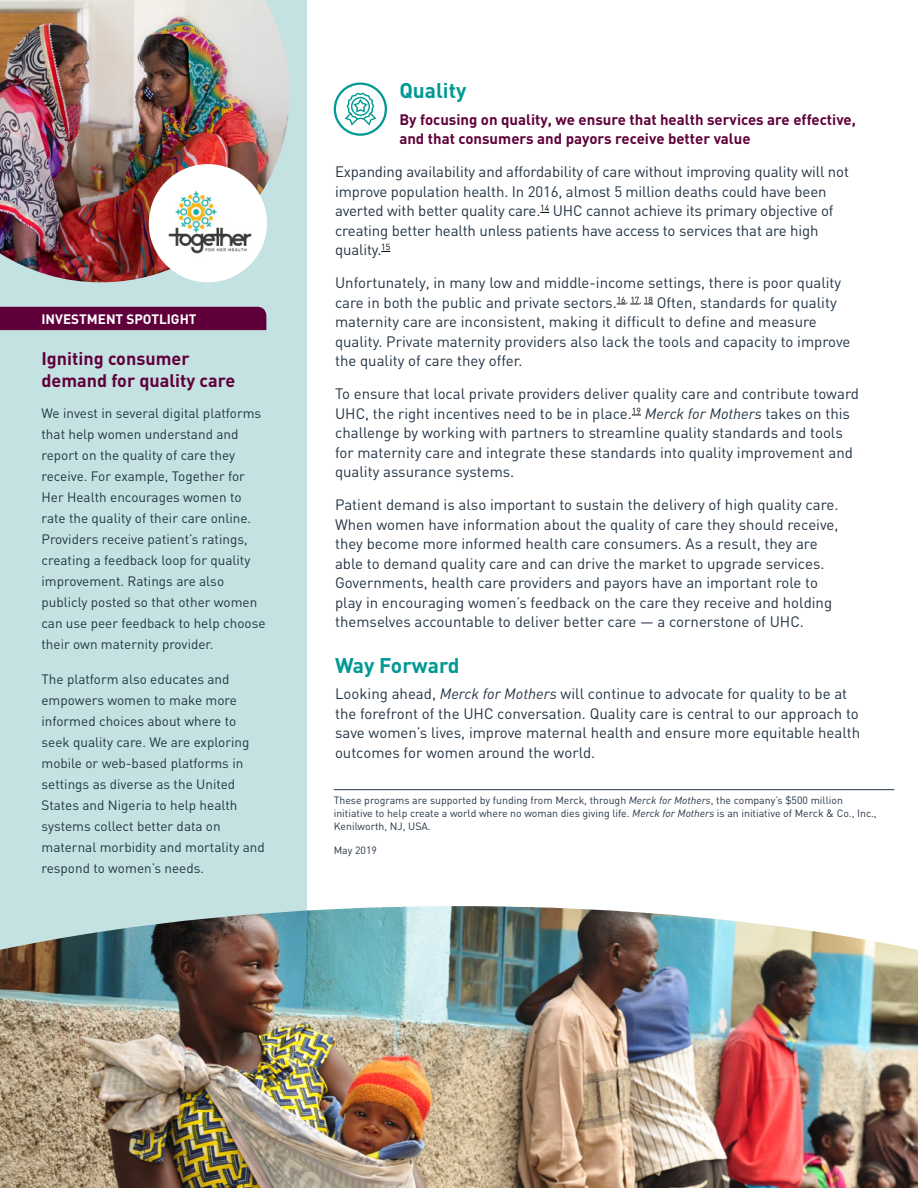
<style>
.page{position:relative;width:918px;height:1188px;background:#fff}
.page>*{position:absolute;margin:0;border:0;box-sizing:border-box;transform-origin:0 0}
.t1{font:700 21px "DIN";color:#009994}
.t2{font:700 18px/22.5px "DIN";color:#60003b}
.t3{font:15px/19.5px "DIN";color:#243444}
.t4{font:700 15px/19.5px "DIN";color:#60003b}
.t5{font:13.5px/21px "DIN";color:#243444}
.t6{font:700 13.5px "DIN";color:#fff}
.t7{font:10.5px/12.6px "DIN";color:#243444}
.s1{font-style:italic}
</style>
<div class="page">
<div style="left:0;top:0;width:306px;height:1188px;background:#c3e2e1"></div>
<svg style="left:617px;top:304px;width:36px;height:1px"></svg>
<div style="left:0;top:307px;width:266px;height:23px;background:#60003b"></div>
<img style="left:0;top:0;width:290px;height:282px">
<div style="left:149px;top:164px;width:118px;height:118px;background:#fff;border-radius:50%"></div>
<img style="left:156px;top:176px;width:108px;height:92px">
<div style="left:334px;top:82px;width:53px;height:54px;border:2px solid #009994;border-radius:50%"></div>
<svg style="left:345px;top:93px;width:31px;height:33px"></svg>
<img style="left:0;top:906px;width:918px;height:282px">
<hr style="left:334px;top:789px;width:560px;height:1px;background:#243444">
<p class="t6" style="left:41px;top:310px;width:157px">INVESTMENT SPOTLIGHT</p>
<p class="t2" style="left:41px;top:346px;width:195px">Igniting consumer demand for quality care</p>
<p class="t5" style="left:41px;top:402px;width:226px">We invest in several digital platforms that help women understand and report on the quality of care they receive. For example, Together for Her Health encourages women to rate the quality of their care online.<br>Providers receive patient’s ratings, creating a feedback loop for quality improvement. Ratings are also publicly posted so that other women can use peer feedback to help choose their own maternity provider.</p>
<p class="t5" style="left:41px;top:668px;width:225px">The platform also educates and empowers women to make more informed choices about where to seek quality care. We are exploring mobile or web-based platforms in settings as diverse as the United<br>States and Nigeria to help health systems collect better data on maternal morbidity and mortality and respond to women’s needs.</p>
<h1 class="t1" style="left:399px;top:77px;width:69px">Quality</h1>
<p class="t4" style="left:399px;top:109px;width:458px">By focusing on quality, we ensure that health services are effective, and that consumers and payors receive better value</p>
<p class="t3" style="left:335px;top:162px;width:515px">Expanding availability and affordability of care without improving quality will not improve population health. In 2016, almost 5 million deaths could have been averted with better quality care.<sup>14</sup> UHC cannot achieve its primary objective of creating better health unless patients have access to services that are high quality.<sup>15</sup></p>
<p class="t3" style="left:335px;top:273px;width:517px">Unfortunately, in many low and middle-income settings, there is poor quality care in both the public and private sectors.<sup>16</sup><sup>,</sup> <sup>17</sup><sup>,</sup> <sup>18</sup> Often, standards for quality maternity care are inconsistent, making it difficult to define and measure quality. Private maternity providers also lack the tools and capacity to improve the quality of care they offer.</p>
<p class="t3" style="left:335px;top:384px;width:525px">To ensure that local private providers deliver quality care and contribute toward UHC, the right incentives need to be in place.<sup>19</sup> <span class="s1">Merck for Mothers</span> takes on this challenge by working with partners to streamline quality standards and tools for maternity care and integrate these standards into quality improvement and quality assurance systems.</p>
<p class="t3" style="left:335px;top:495px;width:505px">Patient demand is also important to sustain the delivery of high quality care.<br>When women have information about the quality of care they should receive, they become more informed health care consumers. As a result, they are able to demand quality care and can drive the market to upgrade services.<br>Governments, health care providers and payors have an important role to play in encouraging women’s feedback on the care they receive and holding themselves accountable to deliver better care — a cornerstone of UHC.</p>
<h1 class="t1" style="left:335px;top:652px;width:126px">Way Forward</h1>
<p class="t3" style="left:335px;top:684px;width:527px">Looking ahead, <span class="s1">Merck for Mothers</span> will continue to advocate for quality to be at the forefront of the UHC conversation. Quality care is central to our approach to save women’s lives, improve maternal health and ensure more equitable health outcomes for women around the world.</p>
<p class="t7" style="left:334px;top:794px;width:545px">These programs are supported by funding from Merck, through <span class="s1">Merck for Mothers</span>, the company’s $500 million initiative to help create a world where no woman dies giving life. <span class="s1">Merck for Mothers</span> is an initiative of Merck &amp; Co., Inc.,<br>Kenilworth, NJ, USA.</p>
<p class="t7" style="left:334px;top:844px;width:45px">May 2019</p>
</div>
